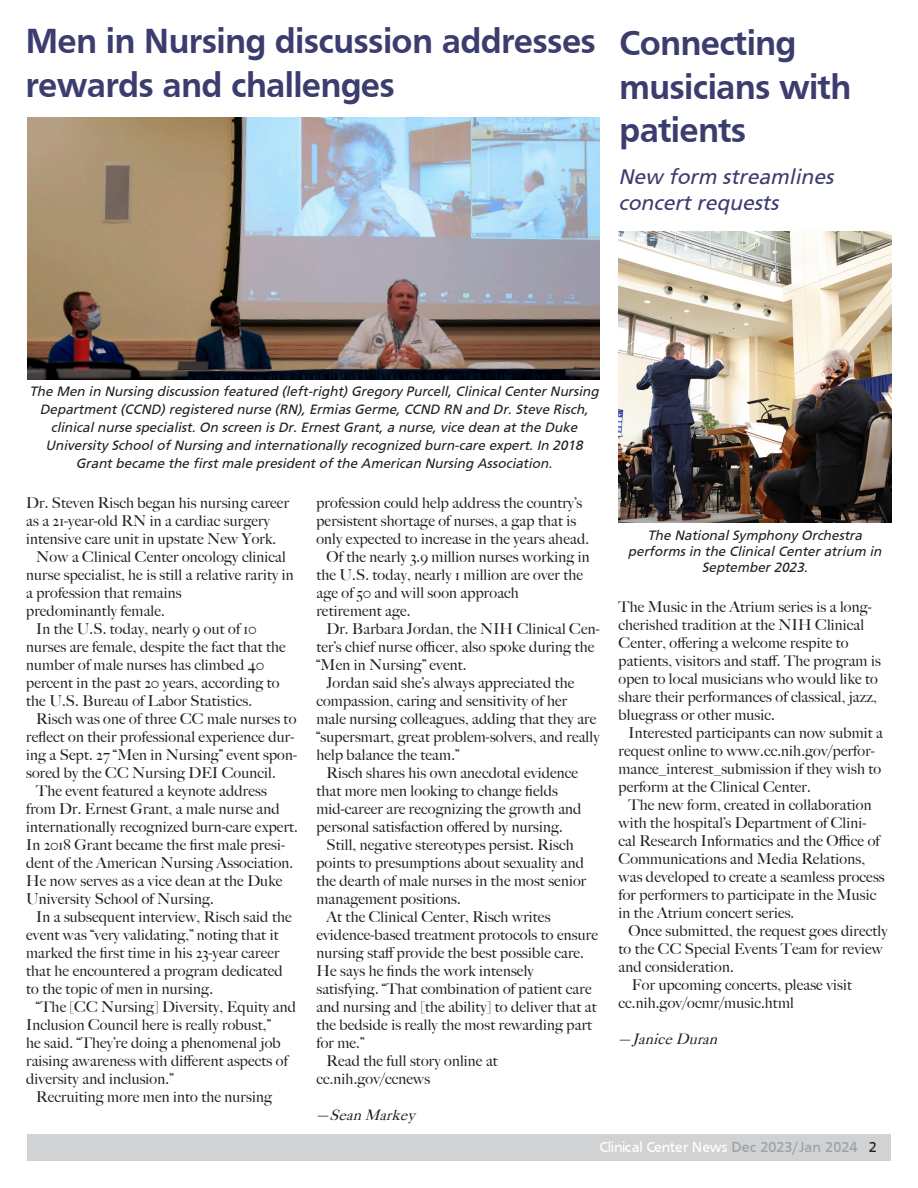
<style>
.page{position:relative;width:918px;height:1188px;background:#fff}
.page>*{position:absolute;margin:0;border:0;box-sizing:border-box;transform-origin:0 0}
.t1{font:700 36px/43.2px "Frutiger";letter-spacing:-.02em;color:#3c3d6f}
.t2{font:italic 21px/25.2px "Frutiger FC";color:#3c3d6f}
.t3{font:500 15px/18px "Big Caslon";letter-spacing:.015em;color:#231f20}
.t4{font:15px "Frutiger";color:#fff}
.t5{font:italic 15px "Caslon";letter-spacing:.015em;color:#231f20}
.t6{font:15px "Frutiger";color:#231f20}
.t7{font:italic 13.5px/18px "Frutiger FC";color:#231f20;text-align:center}
.s1{font-family:"Big Caslon";font-weight:500;font-style:normal}
.s2{color:#9d9fa2}
</style>
<div class="page">
<div style="left:27px;top:1134px;width:864px;height:27px;background:#d1d2d4"></div>
<img style="left:27px;top:118px;width:573px;height:261px">
<img style="left:618px;top:231px;width:273px;height:292px">
<h1 class="t1" style="left:25px;top:19px;width:572px">Men in Nursing discussion addresses</h1>
<h1 class="t1" style="left:25px;top:62px;width:371px">rewards and challenges</h1>
<h1 class="t1" style="left:619px;top:21px;width:179px">Connecting</h1>
<h1 class="t1" style="left:619px;top:64px;width:234px">musicians with patients</h1>
<h2 class="t2" style="left:618px;top:164px;width:216px">New form streamlines concert requests</h2>
<p class="t7" style="left:29px;top:382px;width:571px">The Men in Nursing discussion featured (left-right) Gregory Purcell, Clinical Center Nursing Department (CCND) registered nurse (RN), Ermias Germe, CCND RN and Dr. Steve Risch, clinical nurse specialist. On screen is Dr. Ernest Grant, a nurse, vice dean at the Duke University School of Nursing and internationally recognized burn-care expert. In 2018<br>Grant became the first male president of the American Nursing Association.</p>
<p class="t3" style="left:26px;top:493px;width:264px">Dr. Steven Risch began his nursing career as a 21-year-old RN in a cardiac surgery intensive care unit in upstate New York.</p>
<p class="t3" style="left:26px;top:547px;width:269px;text-indent:10px">Now a Clinical Center oncology clinical nurse specialist, he is still a relative rarity in a profession that remains<br>predominantly female.</p>
<p class="t3" style="left:26px;top:619px;width:261px;text-indent:10px">In the U.S. today, nearly 9 out of 10 nurses are female, despite the fact that the number of male nurses has climbed 40 percent in the past 20 years, according to the U.S. Bureau of Labor Statistics.</p>
<p class="t3" style="left:26px;top:709px;width:272px;text-indent:10px">Risch was one of three CC male nurses to reflect on their professional experience dur&shy;ing a Sept. 27 “Men in Nursing” event spon&shy;sored by the CC Nursing DEI Council.</p>
<p class="t3" style="left:26px;top:781px;width:273px;text-indent:10px">The event featured a keynote address from Dr. Ernest Grant, a male nurse and internationally recognized burn-care expert.<br>In 2018 Grant became the first male presi&shy;dent of the American Nursing Association.<br>He now serves as a vice dean at the Duke University School of Nursing.</p>
<p class="t3" style="left:26px;top:907px;width:267px;text-indent:10px">In a subsequent interview, Risch said the event was “very validating,” noting that it marked the first time in his 23-year career that he encountered a program dedicated to the topic of men in nursing.</p>
<p class="t3" style="left:26px;top:997px;width:271px;text-indent:10px">“The [CC Nursing] Diversity, Equity and Inclusion Council here is really robust,”<br>he said. “They’re doing a phenomenal job raising awareness with different aspects of diversity and inclusion.”</p>
<p class="t3" style="left:36px;top:1087px;width:237px">Recruiting more men into the nursing</p>
<p class="t3" style="left:316px;top:493px;width:274px">profession could help address the country’s persistent shortage of nurses, a gap that is only expected to increase in the years ahead.</p>
<p class="t3" style="left:316px;top:547px;width:275px;text-indent:10px">Of the nearly 3.9 million nurses working in the U.S. today, nearly 1 million are over the age of 50 and will soon approach<br>retirement age.</p>
<p class="t3" style="left:316px;top:619px;width:285px;text-indent:10px">Dr. Barbara Jordan, the NIH Clinical Cen&shy;ter’s chief nurse officer, also spoke during the “Men in Nursing” event.</p>
<p class="t3" style="left:316px;top:673px;width:285px;text-indent:10px">Jordan said she’s always appreciated the compassion, caring and sensitivity of her male nursing colleagues, adding that they are “supersmart, great problem-solvers, and really help balance the team.”</p>
<p class="t3" style="left:316px;top:763px;width:267px;text-indent:10px">Risch shares his own anecdotal evidence that more men looking to change fields mid-career are recognizing the growth and personal satisfaction offered by nursing.</p>
<p class="t3" style="left:316px;top:835px;width:271px;text-indent:10px">Still, negative stereotypes persist. Risch points to presumptions about sexuality and the dearth of male nurses in the most senior management positions.</p>
<p class="t3" style="left:316px;top:907px;width:283px;text-indent:10px">At the Clinical Center, Risch writes evidence-based treatment protocols to ensure nursing staff provide the best possible care.<br>He says he finds the work intensely satisfying. “That combination of patient care and nursing and [the ability] to deliver that at the bedside is really the most rewarding part for me.”</p>
<p class="t3" style="left:316px;top:1051px;width:183px;text-indent:10px">Read the full story online at cc.nih.gov/ccnews</p>
<p class="t5" style="left:316px;top:1105px;width:100px"><span class="s1">—</span>Sean Markey</p>
<p class="t7" style="left:628px;top:527px;width:255px;line-height:16.2px">The National Symphony Orchestra performs in the Clinical Center atrium in<br>September 2023.</p>
<p class="t3" style="left:619px;top:598px;width:264px">The Music in the Atrium series is a long&shy;cherished tradition at the NIH Clinical Center, offering a welcome respite to patients, visitors and staff. The program is open to local musicians who would like to share their performances of classical, jazz, bluegrass or other music.</p>
<p class="t3" style="left:619px;top:724px;width:266px;text-indent:10px">Interested participants can now submit a request online to www.cc.nih.gov/perfor&shy;mance_interest_submission if they wish to perform at the Clinical Center.</p>
<p class="t3" style="left:619px;top:796px;width:268px;text-indent:10px">The new form, created in collaboration with the hospital’s Department of Clini&shy;cal Research Informatics and the Office of Communications and Media Relations, was developed to create a seamless process for performers to participate in the Music in the Atrium concert series.</p>
<p class="t3" style="left:619px;top:922px;width:271px;text-indent:10px">Once submitted, the request goes directly to the CC Special Events Team for review and consideration.</p>
<p class="t3" style="left:619px;top:976px;width:235px;text-indent:13px">For upcoming concerts, please visit cc.nih.gov/ocmr/music.html</p>
<p class="t5" style="left:619px;top:1030px;width:100px"><span class="s1">—</span>Janice Duran</p>
<p class="t4" style="left:600px;top:1138px;width:259px">Clinical Center News <span class="s2">Dec 2023/Jan 2024</span></p>
<p class="t6" style="left:869px;top:1138px;width:10px">2</p>
</div>
